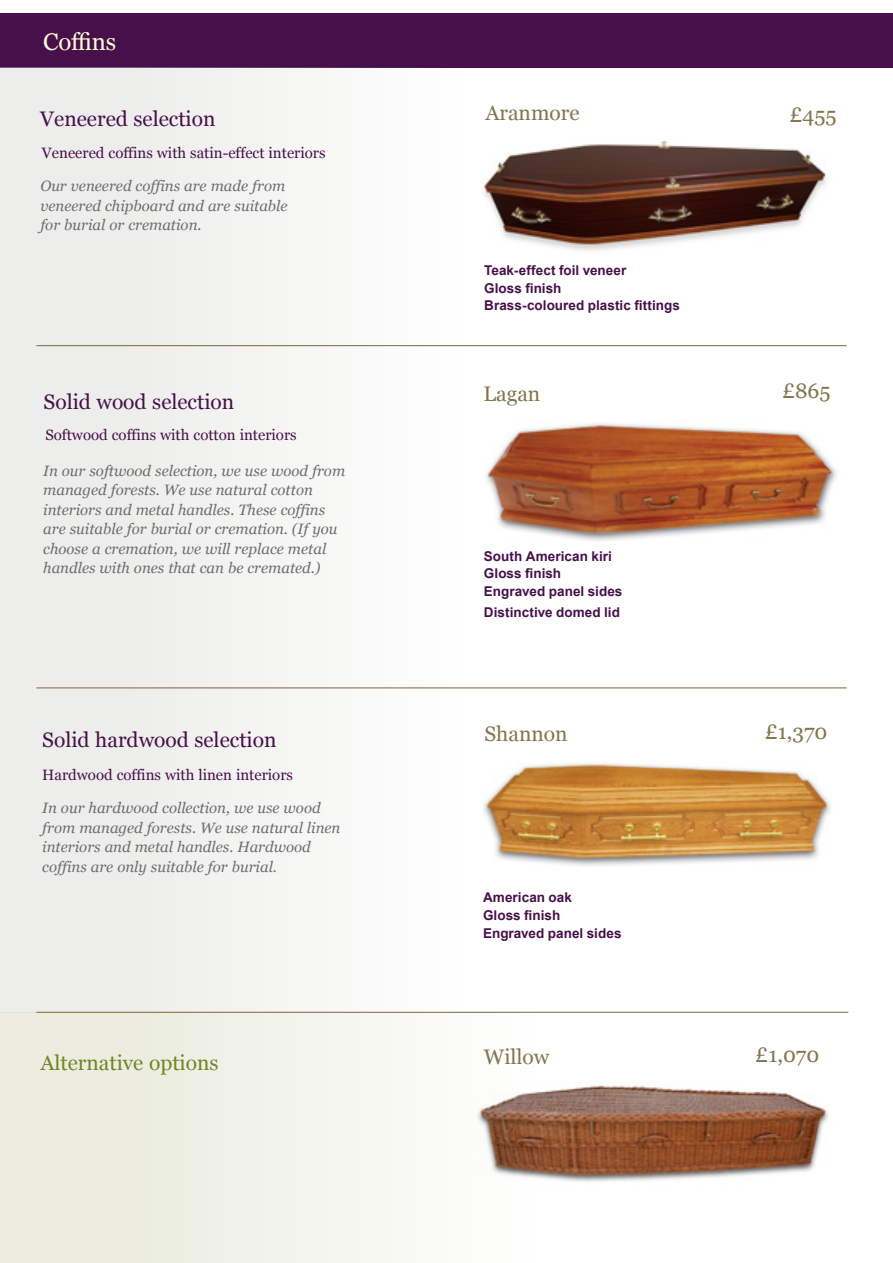
<style>
.page{position:relative;width:893px;height:1263px;background:#fff}
.page>*{position:absolute;margin:0;border:0;box-sizing:border-box;transform-origin:0 0}
.t1{font:24px "Georgia";color:#fffcd5}
.t2{font:21px "Georgia";color:#47104a}
.t3{font:21px "Georgia";color:#83754e}
.t4{font:21px "Georgia";color:#738424}
.t5{font:italic 15px/19.5px "Georgia";color:#6d6e71}
.t6{font:15px "Georgia";color:#47104a}
.t7{font:700 13.5px/17.7px "Arial";letter-spacing:.005em;color:#47104a}
</style>
<div class="page">
<div style="left:0;top:14px;width:893px;height:54px;background:#47104a"></div>
<div style="left:0;top:68px;width:893px;height:944px;background:linear-gradient(to right,#eeeeeb,#fff)"></div>
<div style="left:0;top:1013px;width:893px;height:250px;background:linear-gradient(to right,#ebecdf,#fff)"></div>
<img style="left:484px;top:752px;width:351px;height:131px">
<div style="left:480px;top:136px;width:364px;height:123px;background:#fff"></div>
<img style="left:483px;top:140px;width:344px;height:111px">
<img style="left:483px;top:411px;width:358px;height:131px">
<img style="left:468px;top:1082px;width:367px;height:126px">
<hr style="left:36px;top:345px;width:810px;height:1px;background:#7d653e">
<hr style="left:36px;top:687px;width:810px;height:1px;background:#7d653e">
<hr style="left:36px;top:1012px;width:812px;height:1px;background:#7d653e">
<h1 class="t1" style="left:43px;top:24px;width:74px">Coffins</h1>
<h2 class="t2" style="left:40px;top:103px;width:177px">Veneered selection</h2>
<p class="t6" style="left:42px;top:142px;width:285px">Veneered coffins with satin-effect interiors</p>
<p class="t5" style="left:40px;top:176px;width:249px">Our veneered coffins are made from veneered chipboard and are suitable for burial or cremation.</p>
<h2 class="t2" style="left:44px;top:386px;width:192px">Solid wood selection</h2>
<p class="t6" style="left:45px;top:424px;width:253px">Softwood coffins with cotton interiors</p>
<p class="t5" style="left:43px;top:460px;width:303px">In our softwood selection, we use wood from managed forests. We use natural cotton interiors and metal handles. These coffins are suitable for burial or cremation. (If you choose a cremation, we will replace metal handles with ones that can be cremated.)</p>
<h2 class="t2" style="left:42px;top:725px;width:236px">Solid hardwood selection</h2>
<p class="t6" style="left:42px;top:764px;width:252px">Hardwood coffins with linen interiors</p>
<p class="t5" style="left:42px;top:797px;width:300px">In our hardwood collection, we use wood from managed forests. We use natural linen interiors and metal handles. Hardwood coffins are only suitable for burial.</p>
<h2 class="t4" style="left:40px;top:1048px;width:180px">Alternative options</h2>
<h2 class="t3" style="left:485px;top:97px;width:96px">Aranmore</h2>
<h2 class="t3" style="left:789px;top:100px;width:49px">£455</h2>
<p class="t7" style="left:484px;top:262px;width:197px">Teak-effect foil veneer<br>Gloss finish<br>Brass-coloured plastic fittings</p>
<h2 class="t3" style="left:483px;top:378px;width:58px">Lagan</h2>
<h2 class="t3" style="left:782px;top:375px;width:50px">£865</h2>
<p class="t7" style="left:484px;top:547px;width:140px">South American kiri<br>Gloss finish<br>Engraved panel sides</p>
<p class="t7" style="left:484px;top:603px;width:137px">Distinctive domed lid</p>
<h2 class="t3" style="left:484px;top:719px;width:85px">Shannon</h2>
<p class="t7" style="left:483px;top:889px;width:140px">American oak<br>Gloss finish<br>Engraved panel sides</p>
<h2 class="t3" style="left:765px;top:716px;width:64px">£1,370</h2>
<h2 class="t3" style="left:484px;top:1041px;width:67px">Willow</h2>
<h2 class="t3" style="left:755px;top:1039px;width:66px">£1,070</h2>
</div>
